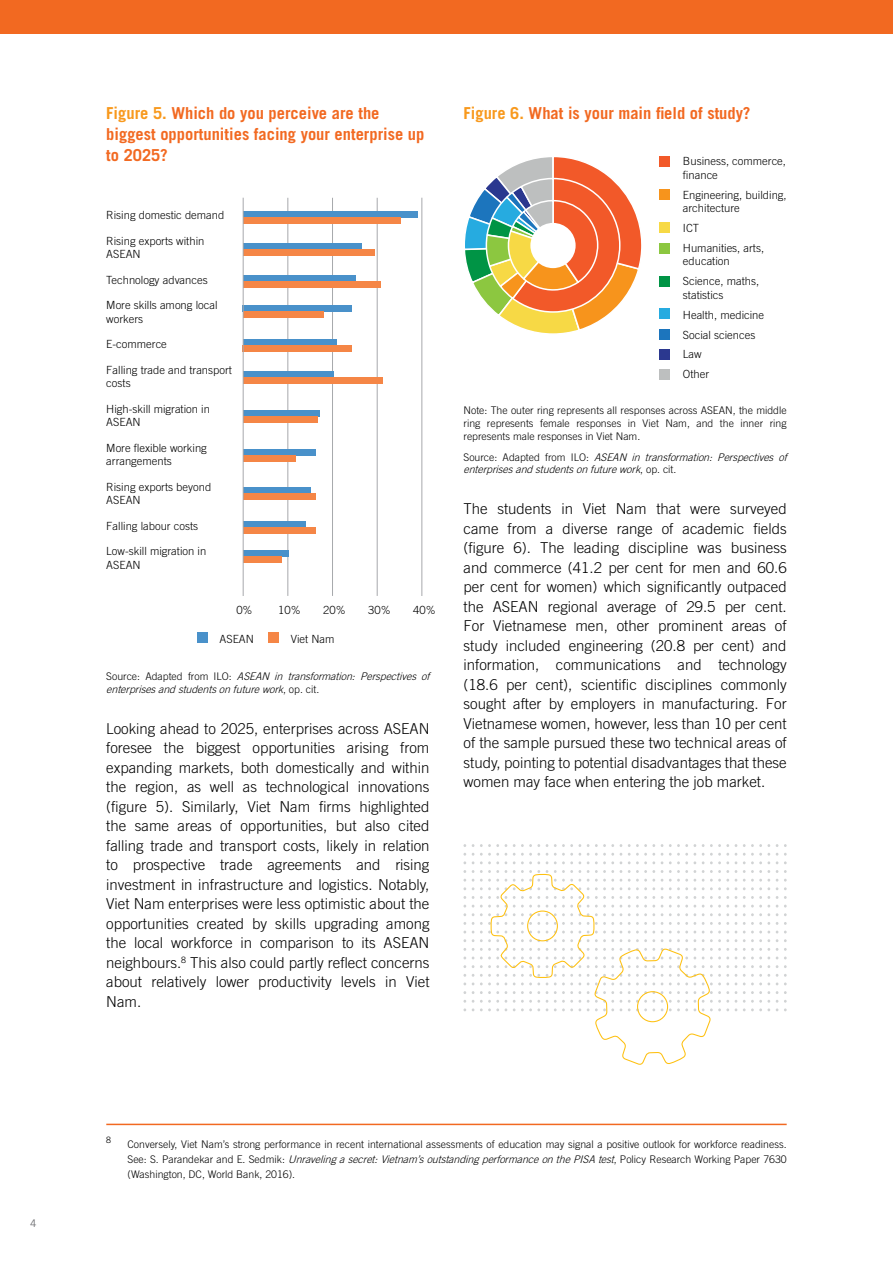
<style>
.page{position:relative;width:893px;height:1263px;background:#fff}
.page>*{position:absolute;margin:0;border:0;box-sizing:border-box;transform-origin:0 0}
.t1{font:700 16.5px/21px "Trade Gothic";color:#f26921}
.t2{font:300 15px/19.5px "Trade Gothic LT Std";color:#000;text-align:justify}
.t3{font:300 11.25px/13.5px "Trade Gothic LT Std";color:#000}
.t4{font:300 10.5px/15px "Trade Gothic LT Std";color:#000;text-align:justify}
.t5{font:italic 300 10.5px/12.6px "Trade Gothic";color:#000}
.t6{font:300 10.5px/12.6px "Trade Gothic";color:#000;text-align:justify}
.t7{font:10.5px "Trade Gothic LT Std";color:#6d6e71}
.t8{font:300 8.7px "Trade Gothic LT Std";color:#000}
.s1{color:#f8991d}
.s2{font-style:normal}
.s3{font-style:italic}
</style>
<div class="page">
<div style="left:0;top:0;width:893px;height:34px;background:#f26921"></div>
<div style="left:197px;top:632px;width:10px;height:11px;background:#4991ca"></div>
<div style="left:268px;top:632px;width:11px;height:11px;background:#f58646"></div>
<hr style="left:288px;top:198px;width:1px;height:398px;background:#a7a9ac">
<hr style="left:332px;top:198px;width:1px;height:398px;background:#a7a9ac">
<hr style="left:377px;top:198px;width:1px;height:398px;background:#a7a9ac">
<hr style="left:422px;top:198px;width:1px;height:398px;background:#a7a9ac">
<div style="left:243px;top:211px;width:174px;height:6px;background:#4991ca"></div>
<div style="left:243px;top:217px;width:157px;height:7px;background:#f58646"></div>
<div style="left:243px;top:243px;width:119px;height:6px;background:#4991ca"></div>
<div style="left:243px;top:249px;width:132px;height:7px;background:#f58646"></div>
<div style="left:243px;top:275px;width:112px;height:6px;background:#4991ca"></div>
<div style="left:243px;top:281px;width:137px;height:7px;background:#f58646"></div>
<div style="left:243px;top:305px;width:109px;height:6px;background:#4991ca"></div>
<div style="left:243px;top:311px;width:81px;height:6px;background:#f58646"></div>
<div style="left:243px;top:340px;width:94px;height:6px;background:#4991ca"></div>
<div style="left:243px;top:346px;width:109px;height:6px;background:#f58646"></div>
<div style="left:243px;top:371px;width:90px;height:6px;background:#4991ca"></div>
<div style="left:243px;top:377px;width:140px;height:7px;background:#f58646"></div>
<div style="left:243px;top:410px;width:77px;height:6px;background:#4991ca"></div>
<div style="left:243px;top:416px;width:75px;height:7px;background:#f58646"></div>
<div style="left:243px;top:488px;width:67px;height:6px;background:#4991ca"></div>
<div style="left:243px;top:494px;width:72px;height:6px;background:#f58646"></div>
<div style="left:243px;top:521px;width:62px;height:6px;background:#4991ca"></div>
<div style="left:243px;top:527px;width:72px;height:6px;background:#f58646"></div>
<div style="left:243px;top:550px;width:45px;height:6px;background:#4991ca"></div>
<div style="left:243px;top:556px;width:38px;height:6px;background:#f58646"></div>
<div style="left:243px;top:449px;width:72px;height:6px;background:#4991ca"></div>
<div style="left:243px;top:455px;width:53px;height:6px;background:#f58646"></div>
<hr style="left:243px;top:198px;width:1px;height:398px;background:#a7a9ac">
<svg style="left:465px;top:157px;width:177px;height:177px"></svg>
<div style="left:530px;top:223px;width:46px;height:45px;background:#fff;border-radius:50%"></div>
<div style="left:660px;top:156px;width:10px;height:10px;background:#f25929"></div>
<div style="left:660px;top:189px;width:10px;height:11px;background:#f7941c"></div>
<div style="left:660px;top:223px;width:10px;height:10px;background:#f7d945"></div>
<div style="left:660px;top:244px;width:10px;height:10px;background:#8cc740"></div>
<div style="left:660px;top:276px;width:10px;height:11px;background:#009445"></div>
<div style="left:660px;top:308px;width:10px;height:11px;background:#26abe0"></div>
<div style="left:660px;top:329px;width:10px;height:10px;background:#1c75bd"></div>
<div style="left:660px;top:349px;width:10px;height:11px;background:#2b388f"></div>
<div style="left:660px;top:369px;width:10px;height:11px;background:#bdbfbf"></div>
<hr style="left:106px;top:1124px;width:681px;height:1px;background:#f26921">
<svg style="left:463px;top:844px;width:324px;height:167px"></svg>
<svg style="left:491px;top:873px;width:220px;height:192px"></svg>
<p class="t7" style="left:30px;top:1217px;width:8px">4</p>
<p class="t1" style="left:106px;top:102px;width:320px"><span class="s1">Figure 5.</span> Which do you perceive are the biggest opportunities facing your enterprise up to 2025?</p>
<p class="t3" style="left:106px;top:208px;width:120px">Rising domestic demand</p>
<p class="t3" style="left:106px;top:234px;width:100px">Rising exports within<br>ASEAN</p>
<p class="t3" style="left:106px;top:273px;width:103px">Technology advances</p>
<p class="t3" style="left:106px;top:298px;width:113px">More skills among local workers</p>
<p class="t3" style="left:106px;top:337px;width:62px">E-commerce</p>
<p class="t3" style="left:106px;top:363px;width:127px">Falling trade and transport costs</p>
<p class="t3" style="left:106px;top:402px;width:105px">High-skill migration in<br>ASEAN</p>
<p class="t3" style="left:106px;top:441px;width:102px">More flexible working arrangements</p>
<p class="t3" style="left:106px;top:480px;width:107px">Rising exports beyond<br>ASEAN</p>
<p class="t3" style="left:106px;top:519px;width:93px">Falling labour costs</p>
<p class="t3" style="left:106px;top:545px;width:101px">Low-skill migration in<br>ASEAN</p>
<p class="t3" style="left:236px;top:603px;width:18px">0%</p>
<p class="t3" style="left:278px;top:603px;width:24px">10%</p>
<p class="t3" style="left:323px;top:603px;width:24px">20%</p>
<p class="t3" style="left:368px;top:603px;width:24px">30%</p>
<p class="t3" style="left:413px;top:603px;width:24px">40%</p>
<p class="t3" style="left:220px;top:632px;width:36px">ASEAN</p>
<p class="t3" style="left:291px;top:632px;width:45px">Viet Nam</p>
<p class="t5" style="left:106px;top:670px;width:328px"><span class="s2">S o u r c e : A d a p t e d f r o m I L O :</span> ASEAN in transformation: Perspectives of enterprisesandstudentsonfuturework<span class="s2">, o p . c i t .</span></p>
<p class="t2" style="left:106px;top:718px;width:325px">Looking ahead to 2025, enterprises across ASEAN foresee the biggest opportunities arising from expanding markets, both domestically and within the region, as well as technological innovations (figure 5). Similarly, Viet Nam firms highlighted the same areas of opportunities, but also cited falling trade and transport costs, likely in relation to prospective trade agreements and rising investment in infrastructure and logistics. Notably, Viet Nam enterprises were less optimistic about the opportunities created by skills upgrading among the local workforce in comparison to its ASEAN neighbours.<sup>8</sup> This also could partly reflect concerns about relatively lower productivity levels in Viet Nam.</p>
<p class="t1" style="left:463px;top:102px;width:288px"><span class="s1">Figure 6.</span> What is your main field of study?</p>
<p class="t3" style="left:683px;top:154px;width:105px">Business, commerce, finance</p>
<p class="t3" style="left:683px;top:188px;width:105px">Engineering, building, architecture</p>
<p class="t3" style="left:683px;top:218px;width:83px;line-height:20px">ICT<br>Humanities, arts,</p>
<p class="t3" style="left:683px;top:251px;width:78px;line-height:20px">education<br>Science, maths,</p>
<p class="t3" style="left:683px;top:285px;width:83px;line-height:20px">statistics<br>Health, medicine<br>Social sciences<br>Law<br>Other</p>
<p class="t6" style="left:463px;top:404px;width:325px">Note: The outer ring represents all responses across ASEAN, the middle ring represents female responses in Viet Nam, and the inner ring represents male responses in Viet Nam.</p>
<p class="t5" style="left:463px;top:450px;width:328px"><span class="s2">S o u r c e : A d a p t e d f r o m I L O :</span> ASEAN in transformation: Perspectives of enterprisesandstudentsonfuturework<span class="s2">, o p . c i t .</span></p>
<p class="t2" style="left:463px;top:499px;width:325px">The students in Viet Nam that were surveyed came from a diverse range of academic fields (figure 6). The leading discipline was business and commerce (41.2 per cent for men and 60.6 per cent for women) which significantly outpaced the ASEAN regional average of 29.5 per cent.<br>For Vietnamese men, other prominent areas of study included engineering (20.8 per cent) and information, communications and technology (18.6 per cent), scientific disciplines commonly sought after by employers in manufacturing. For Vietnamese women, however, less than 10 per cent of the sample pursued these two technical areas of study, pointing to potential disadvantages that these women may face when entering the job market.</p>
<p class="t8" style="left:106px;top:1135px;width:6px">8</p>
<p class="t4" style="left:128px;top:1136px;width:661px">Conversely, Viet Nam’s strong performance in recent international assessments of education may signal a positive outlook for workforce readiness.<br>S e e : S . P a ra n d e k a r a n d E . S e d m i k : <span class="s3">Unravelingasecret:Vietnam’soutstandingperformanceonthePISA test</span>, P o l i c y R e s e a r c h Wo r k i n g P a p e r 7 63 0 (Washington, DC, World Bank, 2016).</p>
</div>
